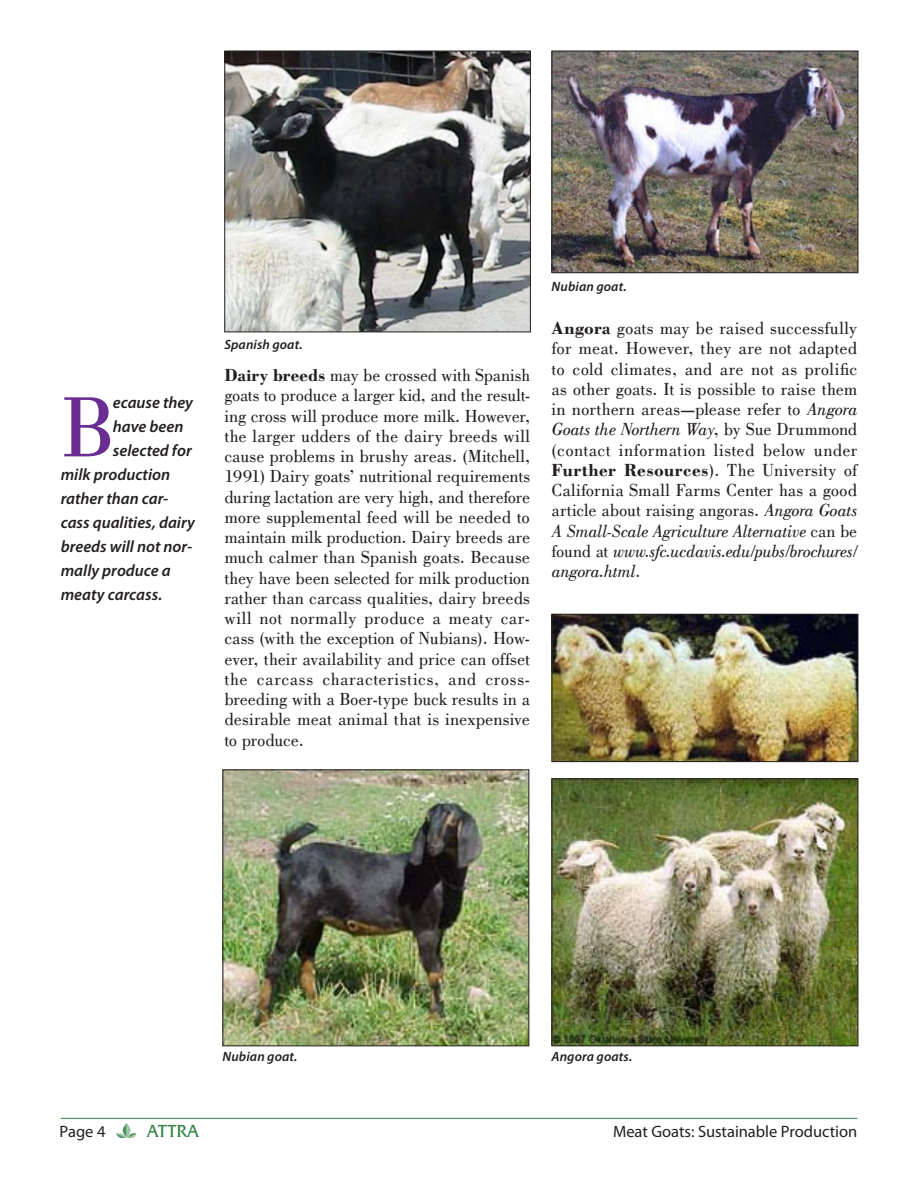
<style>
.page{position:relative;width:918px;height:1188px;background:#fff}
.page>*{position:absolute;margin:0;border:0;box-sizing:border-box;transform-origin:0 0}
.t1{font:88.35px "Bodoni";color:#6a2d91}
.t2{font:18px/20.2px "Bodoni";letter-spacing:.005em;color:#231f20;text-align:justify}
.t3{font:18px "Friz Quadrata IT Cby BT";letter-spacing:-.01em;color:#338445}
.t4{font:italic 600 16.5px "Myriad Pro";color:#231f20}
.t5{font:16.5px "Myriad Pro";color:#231f20}
.t6{font:italic 600 13.5px "Myriad Pro";letter-spacing:.01em;color:#231f20}
.s1{font-weight:700}
.s2{font-style:italic}
</style>
<div class="page">
<img style="left:116px;top:1123px;width:20px;height:14px">
<img style="left:225px;top:772px;width:302px;height:272px">
<div style="left:223px;top:770px;width:306px;height:276px;border:1px solid #231f20"></div>
<img style="left:554px;top:53px;width:302px;height:218px">
<div style="left:552px;top:51px;width:306px;height:222px;border:1px solid #231f20"></div>
<img style="left:554px;top:616px;width:302px;height:144px">
<div style="left:552px;top:614px;width:306px;height:148px;border:1px solid #231f20"></div>
<img style="left:554px;top:780px;width:302px;height:264px">
<div style="left:552px;top:778px;width:306px;height:268px;border:1px solid #231f20"></div>
<img style="left:226px;top:53px;width:303px;height:277px">
<div style="left:224px;top:51px;width:307px;height:281px;border:1px solid #231f20"></div>
<hr style="left:61px;top:1118px;width:796px;height:1px;background:#338445">
<h1 class="t1" style="left:61px;top:376px;width:54px">B</h1>
<p class="t4" style="left:113px;top:397px;width:82px">ecause they</p>
<p class="t4" style="left:113px;top:421px;width:72px">have been</p>
<p class="t4" style="left:113px;top:445px;width:80px">selected for</p>
<p class="t4" style="left:61px;top:469px;width:111px">milk production</p>
<p class="t4" style="left:61px;top:493px;width:109px">rather than car-</p>
<p class="t4" style="left:61px;top:517px;width:136px">cass qualities, dairy</p>
<p class="t4" style="left:61px;top:541px;width:133px">breeds will not nor-</p>
<p class="t4" style="left:61px;top:565px;width:112px">mally produce a</p>
<p class="t4" style="left:61px;top:589px;width:103px">meaty carcass.</p>
<p class="t6" style="left:224px;top:340px;width:80px">Spanish goat.</p>
<p class="t2" style="left:224px;top:365px;width:307px"><span class="s1">Dairy breeds</span> may be crossed with Spanish goats to produce a larger kid, and the result&shy;ing cross will produce more milk. However, the larger udders of the dairy breeds will cause problems in brushy areas. (Mitchell, 1991) Dairy goats’ nutritional requirements during lactation are very high, and therefore more supplemental feed will be needed to maintain milk production. Dairy breeds are much calmer than Spanish goats. Because they have been selected for milk production rather than carcass qualities, dairy breeds will not normally produce a meaty car&shy;cass (with the exception of Nubians). How&shy;ever, their availability and price can offset the carcass characteristics, and cross&shy;breeding with a Boer-type buck results in a desirable meat animal that is inexpensive to produce.</p>
<p class="t6" style="left:552px;top:281px;width:76px">Nubian goat.</p>
<p class="t2" style="left:552px;top:318px;width:307px"><span class="s1">Angora</span> goats may be raised successfully for meat. However, they are not adapted to cold climates, and are not as prolific as other goats. It is possible to raise them in northern areas—please refer to <span class="s2">Angora Goats the Northern Way</span>, by Sue Drummond (contact information listed below under <span class="s1">Further Resources</span>). The University of California Small Farms Center has a good article about raising angoras. <span class="s2">Angora Goats A Small-Scale Agriculture Alternative</span> can be found at <span class="s2">www.sfc.ucdavis.edu/pubs/brochures/ angora.html</span>.</p>
<p class="t6" style="left:223px;top:1051px;width:76px">Nubian goat.</p>
<p class="t6" style="left:552px;top:1051px;width:82px">Angora goats.</p>
<p class="t5" style="left:60px;top:1126px;width:47px">Page 4</p>
<p class="t3" style="left:147px;top:1120px;width:53px">ATTRA</p>
<p class="t5" style="left:613px;top:1126px;width:246px">Meat Goats: Sustainable Production</p>
</div>
